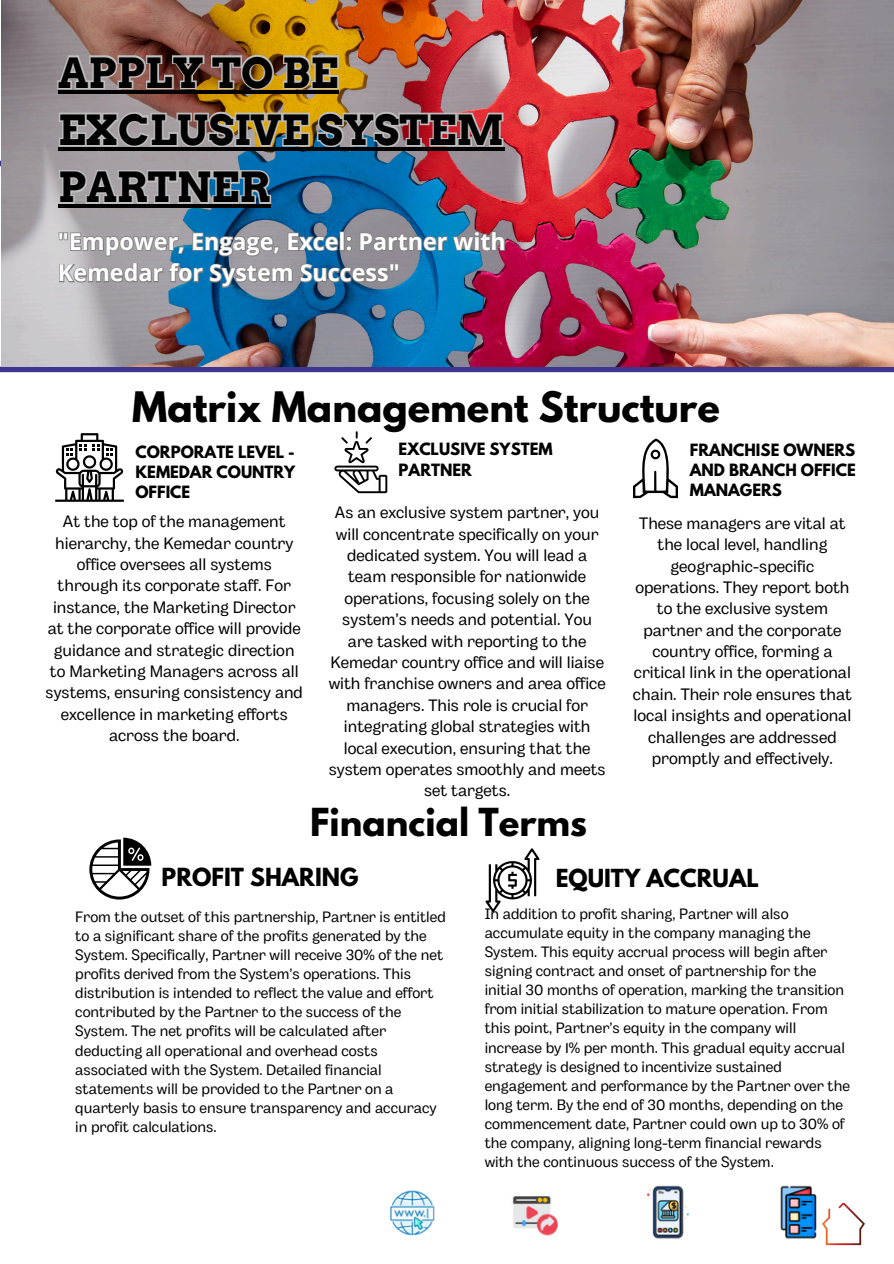
<style>
.page{position:relative;width:894px;height:1264px;background:#fff}
.page>*{position:absolute;margin:0;border:0;box-sizing:border-box;transform-origin:0 0}
.t1{font:700 41.55px/57.3px "Arvo";color:#010101}
.t2{font:700 37.2px "League Spartan";color:#000}
.t3{font:700 34.2px "League Spartan";color:#000}
.t4{font:700 23.25px/31.5px "Open Sans";color:#fff}
.t5{font:700 22.05px "League Spartan";color:#000}
.t6{font:16.5px/21.3px "Body Grotesque";color:#000;text-align:center}
.t7{font:15px/19.2px "Body Grotesque";color:#000}
.t8{font:700 15px/20.2px "League Spartan";color:#000;text-align:justify}
</style>
<div class="page">
<svg style="left:633px;top:438px;width:44px;height:60px"></svg>
<div style="left:0;top:366px;width:893px;height:6px;background:#3c3592"></div>
<img style="left:1px;top:0;width:891px;height:367px">
<img style="left:390px;top:1185px;width:471px;height:61px">
<img style="left:819px;top:1203px;width:46px;height:42px">
<svg style="left:55px;top:433px;width:69px;height:69px"></svg>
<svg style="left:334px;top:431px;width:53px;height:62px"></svg>
<svg style="left:89px;top:837px;width:62px;height:62px"></svg>
<svg style="left:485px;top:848px;width:54px;height:64px"></svg>
<svg style="left:56px;top:52px;width:284px;height:40px;background:#a4896d"></svg>
<svg style="left:57px;top:106px;width:448px;height:43px;background:#b09789"></svg>
<svg style="left:57px;top:167px;width:216px;height:38px;background:#98a2ac"></svg>
<hr style="left:58px;top:90px;width:280px;height:3px;background:#010101">
<hr style="left:58px;top:147px;width:446px;height:4px;background:#010101">
<hr style="left:58px;top:205px;width:212px;height:3px;background:#010101">
<svg style="left:57px;top:230px;width:449px;height:59px;background:#6f8499"></svg>
<h1 class="t1" style="left:58px;top:44px;width:447px">APPLY TO BE<br>EXCLUSIVE SYSTEM<br>PARTNER</h1>
<h5 class="t4" style="left:58px;top:225px;width:449px">"Empower, Engage, Excel: Partner with<br>Kemedar for System Success"</h5>
<p class="t2" style="left:132px;top:388px;width:589px">Matrix Management Structure</p>
<h2 class="t8" style="left:135px;top:443px;width:161px">CORPORATE LEVEL - KEMEDAR COUNTRY OFFICE</h2>
<p class="t6" style="left:46px;top:512px;width:259px">At the top of the management hierarchy, the Kemedar country office oversees all systems through its corporate staff. For instance, the Marketing Director at the corporate office will provide guidance and strategic direction to Marketing Managers across all systems, ensuring consistency and excellence in marketing efforts across the board.</p>
<h5 class="t8" style="left:398px;top:441px;width:155px">EXCLUSIVE SYSTEM<br>PARTNER</h5>
<p class="t8" style="left:689px;top:441px;width:167px">FRANCHISE OWNERS AND BRANCH OFFICE MANAGERS</p>
<h5 class="t6" style="left:328px;top:503px;width:278px">As an exclusive system partner, you will concentrate specifically on your dedicated system. You will lead a team responsible for nationwide operations, focusing solely on the system’s needs and potential. You are tasked with reporting to the Kemedar country office and will liaise with franchise owners and area office managers. This role is crucial for integrating global strategies with local execution, ensuring that the system operates smoothly and meets set targets.</h5>
<p class="t6" style="left:632px;top:513px;width:220px">These managers are vital at the local level, handling geographic-specific operations. They report both to the exclusive system partner and the corporate country office, forming a critical link in the operational chain. Their role ensures that local insights and operational challenges are addressed promptly and effectively.</p>
<h3 class="t3" style="left:310px;top:805px;width:278px">Financial Terms</h3>
<p class="t5" style="left:161px;top:865px;width:198px">PROFIT SHARING</p>
<h2 class="t7" style="left:75px;top:908px;width:372px">From the outset of this partnership, Partner is entitled to a significant share of the profits generated by the System. Specifically, Partner will receive 30% of the net profits derived from the System’s operations. This distribution is intended to reflect the value and effort contributed by the Partner to the success of the System. The net profits will be calculated after deducting all operational and overhead costs associated with the System. Detailed financial statements will be provided to the Partner on a quarterly basis to ensure transparency and accuracy in profit calculations.</h2>
<p class="t5" style="left:555px;top:866px;width:204px">EQUITY ACCRUAL</p>
<p class="t7" style="left:484px;top:905px;width:367px">In addition to profit sharing, Partner will also accumulate equity in the company managing the System. This equity accrual process will begin after signing contract and onset of partnership for the initial 30 months of operation, marking the transition from initial stabilization to mature operation. From this point, Partner’s equity in the company will increase by 1% per month. This gradual equity accrual strategy is designed to incentivize sustained engagement and performance by the Partner over the long term. By the end of 30 months, depending on the commencement date, Partner could own up to 30% of the company, aligning long-term financial rewards with the continuous success of the System.</p>
</div>
